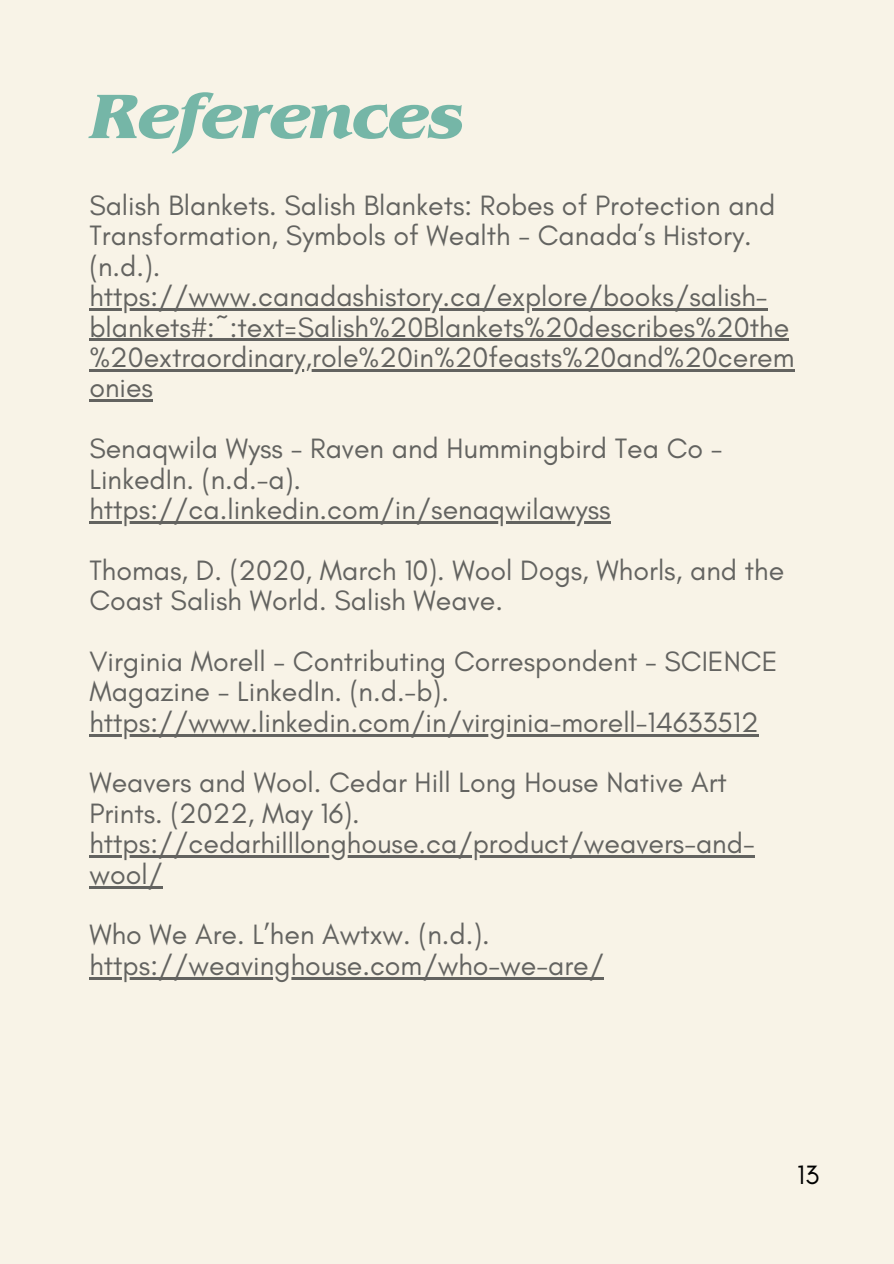
<style>
.page{position:relative;width:894px;height:1264px;background:#fff}
.page>*{position:absolute;margin:0;border:0;box-sizing:border-box;transform-origin:0 0}
.t1{font:italic 700 64.8px "Benguiat Pro ITC";letter-spacing:-.03em;color:#75b6a7}
.t2{font:28.5px/30.3px "Glacial Indifference";color:#636360}
.t3{font:27px "Glacial Indifference";color:#000}
</style>
<div class="page">
<div style="left:0;top:0;width:893px;height:1263px;background:#f8f3e7"></div>
<hr style="left:89px;top:308px;width:678px;height:3px;background:#636360">
<hr style="left:89px;top:339px;width:700px;height:2px;background:#636360">
<hr style="left:89px;top:369px;width:705px;height:2px;background:#636360">
<hr style="left:89px;top:399px;width:64px;height:3px;background:#636360">
<hr style="left:89px;top:521px;width:521px;height:2px;background:#636360">
<hr style="left:89px;top:734px;width:669px;height:2px;background:#636360">
<hr style="left:89px;top:855px;width:665px;height:2px;background:#636360">
<hr style="left:89px;top:885px;width:74px;height:3px;background:#636360">
<hr style="left:89px;top:977px;width:515px;height:2px;background:#636360">
<p class="t1" style="left:89px;top:94px;width:376px">References</p>
<h1 class="t2" style="left:89px;top:190px;width:687px">Salish Blankets. Salish Blankets: Robes of Protection and<br>Transformation, Symbols of Wealth - Canada’s History. (n.d.).</h1>
<p class="t2" style="left:89px;top:281px;width:701px">https://www.canadashistory.ca/explore/books/salish&shy;blankets#:~:text=Salish%20Blankets%20describes%20the</p>
<p class="t2" style="left:89px;top:342px;width:706px">%20extraordinary,role%20in%20feasts%20and%20cerem onies</p>
<p class="t2" style="left:89px;top:433px;width:634px">Senaqwila Wyss - Raven and Hummingbird Tea Co -<br>LinkedIn. (n.d.-a).</p>
<p class="t2" style="left:89px;top:478px;width:696px;line-height:60.8px">https://ca.linkedin.com/in/senaqwilawyss<br>Thomas, D. (2020, March 10). Wool Dogs, Whorls, and the</p>
<p class="t2" style="left:89px;top:585px;width:415px">Coast Salish World. Salish Weave.</p>
<p class="t2" style="left:89px;top:645px;width:689px">Virginia Morell - Contributing Correspondent - SCIENCE<br>Magazine - LinkedIn. (n.d.-b).</p>
<p class="t2" style="left:89px;top:691px;width:670px;line-height:60.8px">https://www.linkedin.com/in/virginia-morell-14633512<br>Weavers and Wool. Cedar Hill Long House Native Art</p>
<p class="t2" style="left:89px;top:797px;width:272px">Prints. (2022, May 16).</p>
<p class="t2" style="left:89px;top:828px;width:666px">https://cedarhilllonghouse.ca/product/weavers-and&shy;wool/</p>
<p class="t2" style="left:89px;top:919px;width:402px">Who We Are. L’hen Awtxw. (n.d.).</p>
<p class="t2" style="left:89px;top:949px;width:516px">https://weavinghouse.com/who-we-are/</p>
<p class="t3" style="left:797px;top:1157px;width:23px">13</p>
</div>
